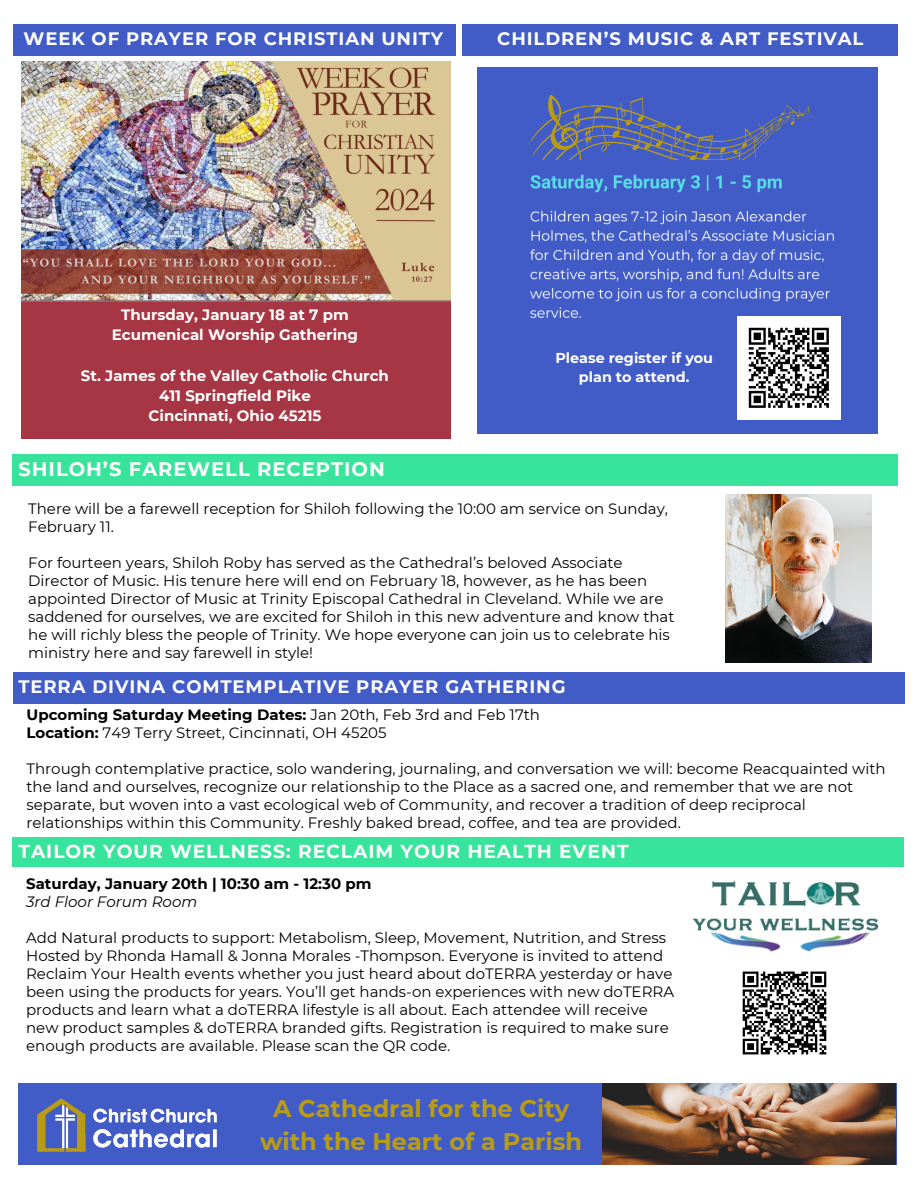
<style>
.page{position:relative;width:918px;height:1188px;background:#fff}
.page>*{position:absolute;margin:0;border:0;box-sizing:border-box;transform-origin:0 0}
.t1{font:700 24px "Montserrat";color:#b99c16}
.t2{font:700 19.5px "Montserrat";letter-spacing:.05em;color:#fff}
.t3{font:700 18.75px "Montserrat";letter-spacing:.05em;color:#fff}
.t4{font:700 18px "Montserrat";letter-spacing:.05em;color:#fff}
.t5{font:15px/18px "Montserrat";color:#000}
.t6{font:700 15px "Montserrat";color:#fff}
.t7{font:700 15px "Montserrat";color:#000}
.t8{font:italic 15px "Montserrat";color:#000}
.t9{font:700 14.4px/19.4px "Montserrat";color:#fff;text-align:center}
.s1{font-weight:400}
.s2{font-weight:700}
</style>
<div class="page">
<div style="left:19px;top:1084px;width:878px;height:81px;background:#425cc7"></div>
<img style="left:37px;top:1098px;width:180px;height:54px">
<img style="left:602px;top:1084px;width:294px;height:81px">
<div style="left:13px;top:24px;width:442px;height:32px;background:#425cc7"></div>
<div style="left:12px;top:837px;width:891px;height:30px;background:#38e49b"></div>
<div style="left:13px;top:454px;width:885px;height:31px;background:#38e49b"></div>
<div style="left:13px;top:672px;width:891px;height:31px;background:#425cc7"></div>
<img style="left:692px;top:881px;width:186px;height:71px">
<img style="left:742px;top:971px;width:85px;height:84px">
<img style="left:22px;top:61px;width:429px;height:241px">
<div style="left:462px;top:24px;width:436px;height:32px;background:#425cc7"></div>
<img style="left:725px;top:494px;width:146px;height:168px">
<div style="left:22px;top:302px;width:429px;height:137px;background:#a63643"></div>
<div style="left:477px;top:67px;width:401px;height:366px;background:#425cc7"></div>
<svg style="left:528px;top:95px;width:290px;height:65px"></svg>
<img style="left:530px;top:174px;width:311px;height:156px">
<img style="left:738px;top:317px;width:102px;height:102px">
<p class="t4" style="left:24px;top:27px;width:421px">WEEK OF PRAYER FOR CHRISTIAN UNITY</p>
<p class="t4" style="left:497px;top:27px;width:368px">CHILDREN’S MUSIC &amp; ART FESTIVAL</p>
<p class="t6" style="left:121px;top:306px;width:229px">Thursday, January 18 at 7 pm</p>
<p class="t6" style="left:112px;top:326px;width:248px">Ecumenical Worship Gathering</p>
<p class="t6" style="left:81px;top:366px;width:310px">St. James of the Valley Catholic Church</p>
<p class="t6" style="left:159px;top:387px;width:153px">411 Springfield Pike</p>
<p class="t6" style="left:149px;top:407px;width:174px">Cincinnati, Ohio 45215</p>
<p class="t2" style="left:19px;top:457px;width:368px">SHILOH’S FAREWELL RECEPTION</p>
<p class="t9" style="left:555px;top:348px;width:159px">Please register if you plan to attend.</p>
<p class="t5" style="left:28px;top:500px;width:641px">There will be a farewell reception for Shiloh following the 10:00 am service on Sunday,<br>February 11.</p>
<p class="t5" style="left:28px;top:554px;width:648px">For fourteen years, Shiloh Roby has served as the Cathedral’s beloved Associate Director of Music. His tenure here will end on February 18, however, as he has been appointed Director of Music at Trinity Episcopal Cathedral in Cleveland. While we are saddened for ourselves, we are excited for Shiloh in this new adventure and know that he will richly bless the people of Trinity. We hope everyone can join us to celebrate his ministry here and say farewell in style!</p>
<p class="t4" style="left:19px;top:675px;width:549px">TERRA DIVINA COMTEMPLATIVE PRAYER GATHERING</p>
<p class="t7" style="left:27px;top:706px;width:515px">Upcoming Saturday Meeting Dates: <span class="s1">Jan 20th, Feb 3rd and Feb 17th</span></p>
<p class="t5" style="left:27px;top:724px;width:362px"><span class="s2">Location:</span> 749 Terry Street, Cincinnati, OH 45205</p>
<p class="t5" style="left:27px;top:760px;width:861px">Through contemplative practice, solo wandering, journaling, and conversation we will: become Reacquainted with the land and ourselves, recognize our relationship to the Place as a sacred one, and remember that we are not separate, but woven into a vast ecological web of Community, and recover a tradition of deep reciprocal relationships within this Community. Freshly baked bread, coffee, and tea are provided.</p>
<p class="t3" style="left:19px;top:839px;width:612px">TAILOR YOUR WELLNESS: RECLAIM YOUR HEALTH EVENT</p>
<p class="t7" style="left:26px;top:875px;width:347px">Saturday, January 20th | 10:30 am - 12:30 pm</p>
<p class="t8" style="left:26px;top:893px;width:173px">3rd Floor Forum Room</p>
<p class="t5" style="left:26px;top:929px;width:649px">Add Natural products to support: Metabolism, Sleep, Movement, Nutrition, and Stress Hosted by Rhonda Hamall &amp; Jonna Morales -Thompson. Everyone is invited to attend Reclaim Your Health events whether you just heard about doTERRA yesterday or have been using the products for years. You’ll get hands-on experiences with new doTERRA products and learn what a doTERRA lifestyle is all about. Each attendee will receive new product samples &amp; doTERRA branded gifts. Registration is required to make sure enough products are available. Please scan the QR code.</p>
<p class="t1" style="left:273px;top:1094px;width:298px">A Cathedral for the City</p>
<p class="t1" style="left:260px;top:1127px;width:324px">with the Heart of a Parish</p>
</div>
